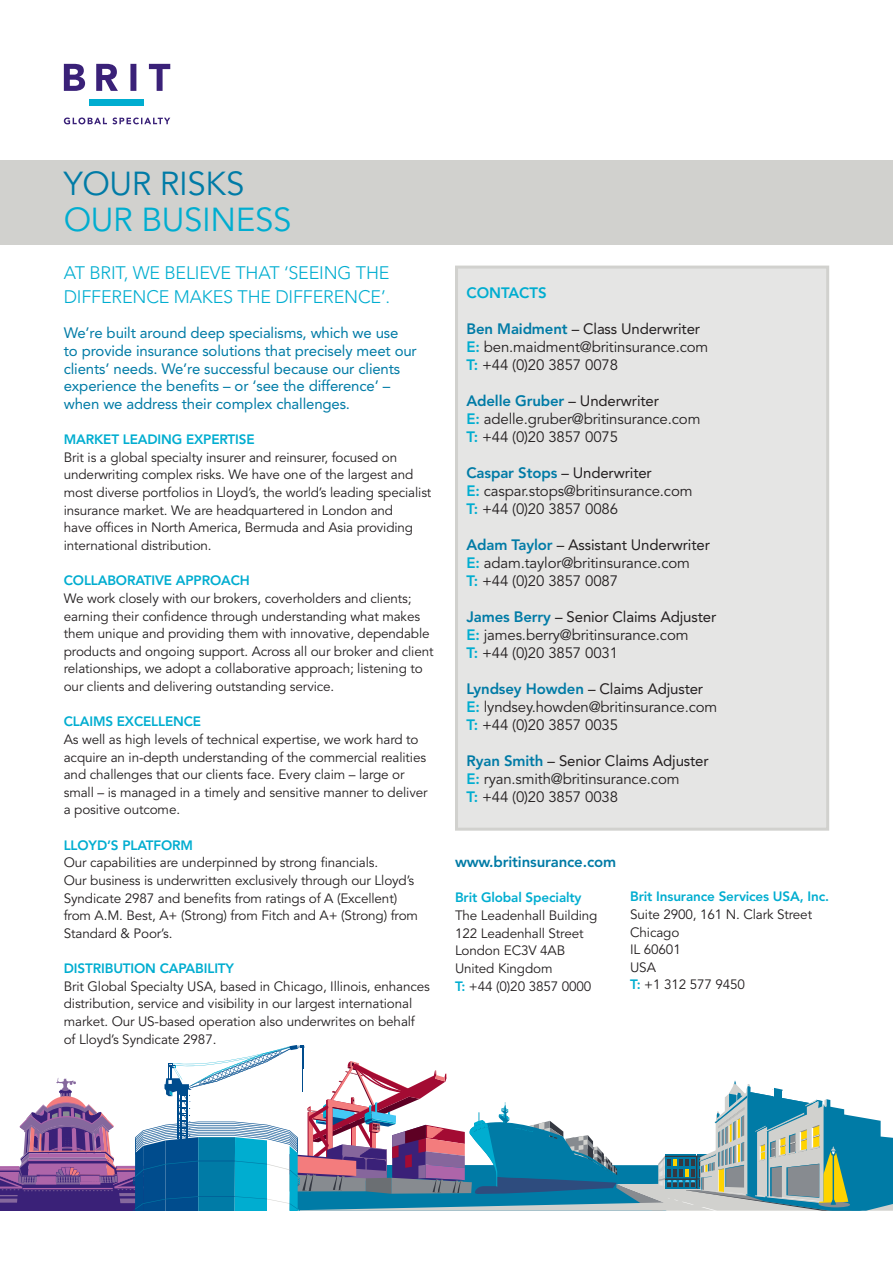
<style>
.page{position:relative;width:893px;height:1263px;background:#fff}
.page>*{position:absolute;margin:0;border:0;box-sizing:border-box;transform-origin:0 0}
.t1{font:33px "Avenir LT Std";color:#00add0}
.t2{font:33px "Avenir LT Std";color:#007ba6}
.t3{font:300 18px "Avenir LT Std";color:#00add0}
.t4{font:15px/18px "Avenir LT Std";letter-spacing:-.01em;color:#231f20}
.t5{font:15px/17.7px "Avenir LT Std";letter-spacing:-.01em;color:#007ba6}
.t6{font:800 15px "Avenir LT Std";letter-spacing:-.01em;color:#007ba6}
.t7{font:800 15px "Avenir LT Std";color:#00add0}
.t8{font:13.5px/17.7px "Avenir LT Std";letter-spacing:-.01em;color:#231f20}
.t9{font:800 13.5px "Avenir LT Std";letter-spacing:-.01em;color:#00add0}
.s1{font-weight:800;color:#007ba6}
.s2{font-style:inherit}
.s3{font-weight:800;color:#00add0}
</style>
<div class="page">
<svg style="left:64px;top:64px;width:106px;height:60px"></svg>
<div style="left:90px;top:100px;width:54px;height:6px;background:#00add0"></div>
<div style="left:0;top:161px;width:893px;height:84px;background:#d1d1ce"></div>
<div style="left:456px;top:267px;width:372px;height:562px;background:#e5e5e4"></div>
<div style="left:455px;top:266px;width:374px;height:565px;border:3px solid #d1d1ce"></div>
<svg style="left:0;top:1045px;width:893px;height:166px"></svg>
<h1 class="t2" style="left:64px;top:165px;width:23px">YOUR</h1>
<h1 class="t2" style="left:160px;top:165px;width:83px">RIS KS</h1>
<h1 class="t1" style="left:64px;top:201px;width:24px">OUR</h1>
<h1 class="t1" style="left:141px;top:201px;width:20px">BUSINESS</h1>
<h2 class="t3" style="left:64px;top:262px;width:122px">AT BRIT, WE BELIEVE</h2>
<h2 class="t3" style="left:235px;top:262px;width:12px">THAT</h2>
<h2 class="t3" style="left:284px;top:262px;width:16px">‘SEEING</h2>
<h2 class="t3" style="left:356px;top:262px;width:12px">THE</h2>
<h2 class="t3" style="left:64px;top:286px;width:12px">DIFFERENCE</h2>
<h2 class="t3" style="left:174px;top:286px;width:76px">MAKESTHE</h2>
<h2 class="t3" style="left:275px;top:286px;width:12px">DIFFERENCE</h2>
<h2 class="t3" style="left:381px;top:286px;width:11px">’.</h2>
<p class="t5" style="left:64px;top:324px;width:355px">We’re built around deep specialisms, which we use<br>to provide insurance solutions that precisely meet our clients’ needs. We’re successful because our clients experience the benefits – or ‘see the difference’ – when we address their complex challenges.</p>
<p class="t9" style="left:64px;top:431px;width:192px">MARKET LEADING EXPERTISE</p>
<p class="t8" style="left:64px;top:449px;width:369px">B rit is a global specialty insurer and reinsurer, focused on underwriting complex risks. We have one of the largest and most diverse portfolios in Lloyd’s, the world’s leading specialist insurance market. We are headquartered in London and<br>have offices in North America, Bermuda and Asia providing international distribution.</p>
<p class="t9" style="left:64px;top:573px;width:188px">COLLABORATIVE APPROACH</p>
<p class="t8" style="left:64px;top:590px;width:371px">We work closely with our brokers, coverholders and clients; earning their confidence through understanding what makes them unique and providing them with innovative, dependable products and ongoing support. Across all our broker and client relationships, we adopt a collaborative approach; listening to our clients and delivering outstanding service.</p>
<p class="t9" style="left:64px;top:714px;width:139px">CLAIMS EXCELLENCE</p>
<p class="t8" style="left:64px;top:731px;width:365px">As well as high levels of technical expertise, we work hard to acquire an in-depth understanding of the commercial realities and challenges that our clients face. Every claim – large or small – is managed in a timely and sensitive manner to deliver a positive outcome.</p>
<p class="t9" style="left:64px;top:837px;width:131px">LLOYD’S PLATFORM</p>
<p class="t8" style="left:64px;top:854px;width:356px">Our capabilities are underpinned by strong financials.<br>Our business is underwritten exclusively through our Lloyd’s Syndicate 2987 and benefits from ratings of A (Excellent) from A.M. Best, A+ (Strong) from Fitch and A+ (Strong) from Standard &amp; Poor’s.</p>
<p class="t9" style="left:64px;top:960px;width:172px">DISTRIBUTION CAPABILITY</p>
<p class="t8" style="left:64px;top:978px;width:133px">Brit Global Specialty USA</p>
<p class="t8" style="left:64px;top:978px;width:368px;text-indent:149px">, based in Chicago, I llinois, enhances distribution, service and visibility in our largest international market. Our US-based operation also underwrites on behalf of Lloyd’s Syndicate 2987.</p>
<p class="t7" style="left:466px;top:284px;width:82px">CONTACTS</p>
<p class="t4" style="left:466px;top:320px;width:243px"><span class="s1">Ben Maidment</span> <span class="s2">– Class Underwriter<br></span><span class="s3">E:</span> ben.maidment@britinsurance.com<br><span class="s3">T:</span> +44 (0)20 3857 0078</p>
<p class="t4" style="left:466px;top:392px;width:235px"><span class="s1">Adelle Gruber</span> <span class="s2">– Underwriter<br></span><span class="s3">E:</span> adelle.gruber@britinsurance.com<br><span class="s3">T:</span> +44 (0)20 3857 0075</p>
<p class="t4" style="left:466px;top:464px;width:228px"><span class="s1">Caspar Stops</span> <span class="s2">– Underwriter<br></span><span class="s3">E:</span> caspar.stops@britinsurance.com<br><span class="s3">T:</span> +44 (0)20 3857 0086</p>
<p class="t4" style="left:466px;top:536px;width:245px"><span class="s1">Adam Taylor</span> <span class="s2">– Assistant Underwriter<br></span><span class="s3">E:</span> adam.taylor@britinsurance.com<br><span class="s3">T:</span> +44 (0)20 3857 0087</p>
<p class="t4" style="left:466px;top:608px;width:251px"><span class="s1">James Berry</span> <span class="s2">– Senior Claims Adjuster<br></span><span class="s3">E:</span> james.berry@britinsurance.com<br><span class="s3">T:</span> +44 (0)20 3857 0031</p>
<p class="t4" style="left:466px;top:680px;width:252px"><span class="s1">Lyndsey Howden</span> <span class="s2">– Claims Adjuster<br></span><span class="s3">E:</span> lyndsey.howden@britinsurance.com<br><span class="s3">T:</span> +44 (0)20 3857 0035</p>
<p class="t4" style="left:466px;top:752px;width:244px"><span class="s1">Ryan Smith</span> <span class="s2">– Senior Claims Adjuster<br></span><span class="s3">E:</span> ryan.smith@britinsurance.com<br><span class="s3">T:</span> +44 (0)20 3857 0038</p>
<p class="t6" style="left:455px;top:853px;width:163px">www.britinsurance.com</p>
<p class="t9" style="left:455px;top:890px;width:128px">Brit Global Specialty</p>
<p class="t8" style="left:455px;top:907px;width:144px">The Leadenhall Building<br>122 Leadenhall Street<br>London EC3V 4AB<br>U nited Kingdom<br><span class="s3">T:</span> +44 (0)20 3857 0000</p>
<p class="t9" style="left:630px;top:888px;width:200px">Brit Insurance Services USA, Inc.</p>
<p class="t8" style="left:630px;top:906px;width:183px">Suite 2900, 161 N . Clark Street<br>Chicago<br>IL 60601<br>USA<br><span class="s3">T:</span> +1 312 577 9450</p>
</div>
